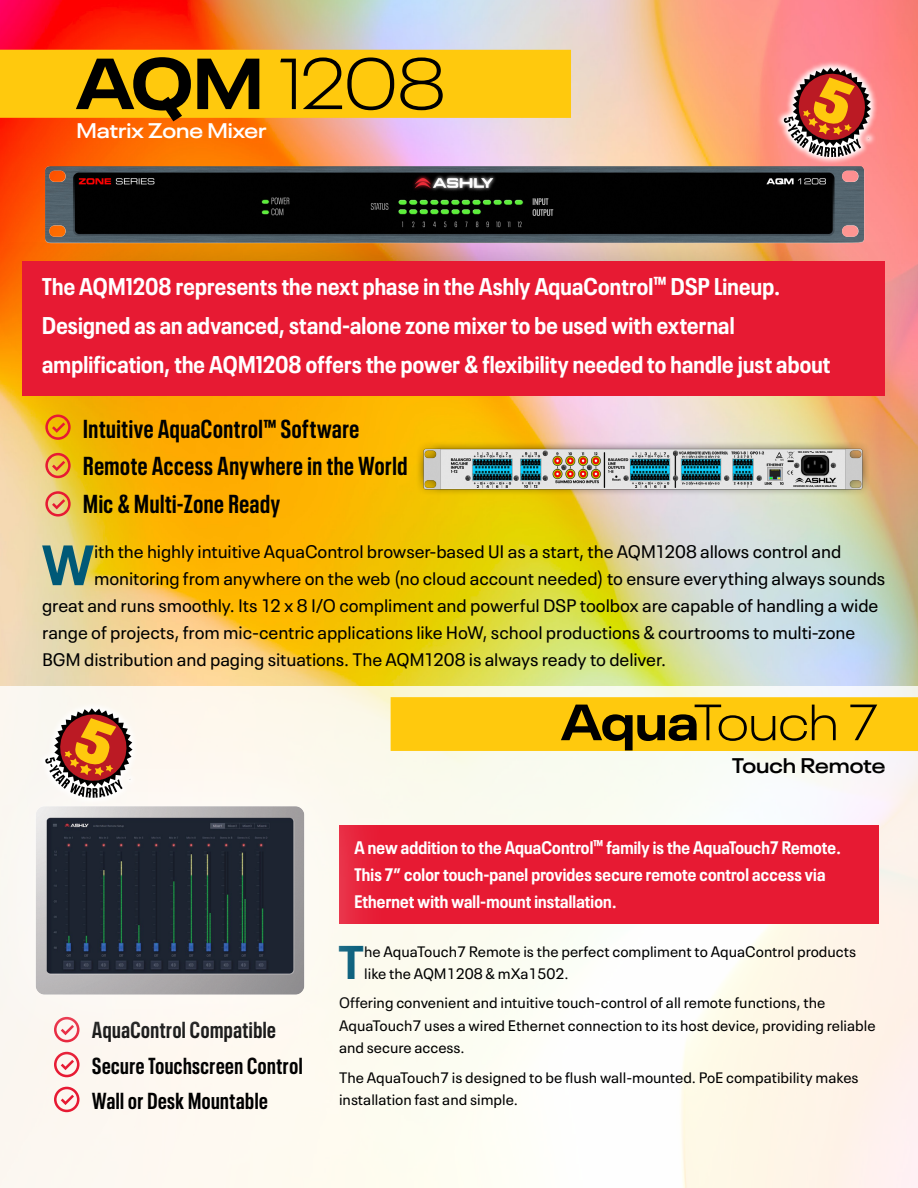
<style>
.page{position:relative;width:918px;height:1188px;background:#fff}
.page>*{position:absolute;margin:0;border:0;box-sizing:border-box;transform-origin:0 0}
.t1{font:300 expanded 71.4px "Neue Plak";color:#000}
.Body_Drop_Cap{font:700 56.25px "Neue Plak Text";color:#005977}
.t2{font:300 expanded 50.4px "Neue Plak";letter-spacing:-.01em;color:#000}
.Body_Drop_Cap-2{font:700 46.8px "Neue Plak Text";color:#005977}
.t3{font:700 condensed 25.8px "Neue Plak";letter-spacing:.025em;color:#000}
.t4{font:700 condensed 24px/39px "Neue Plak";letter-spacing:.01em;color:#fff}
.t5{font:700 condensed 22.95px "Neue Plak";letter-spacing:.025em;color:#000}
.t6{font:600 expanded 21px "Neue Plak";color:#fff}
.t7{font:600 expanded 21px "Neue Plak";letter-spacing:-.005em;color:#000}
.Body_Drop_Cap-3{font:18px "Neue Plak Text";letter-spacing:-.005em;color:#000}
.t8{font:700 condensed 18px/27px "Neue Plak";letter-spacing:.01em;color:#fff}
.Body_Drop_Cap-4{font:15px/22.5px "Neue Plak Text";color:#000}
.s1{font-weight:700}
.s2{font-size:25.8px}
.s3{font-size:19.8px}
</style>
<div class="page">
<img style="left:0;top:0;width:918px;height:686px">
<div style="left:0;top:686px;width:918px;height:502px;background:linear-gradient(to right,#fdfaf0,#fdf9f1)"></div>
<div style="left:0;top:50px;width:571px;height:68px;background:#ffc90d"></div>
<div style="left:391px;top:697px;width:527px;height:54px;background:#ffc90d"></div>
<svg style="left:45px;top:415px;width:26px;height:25px"></svg>
<svg style="left:45px;top:453px;width:26px;height:25px"></svg>
<svg style="left:45px;top:491px;width:26px;height:26px"></svg>
<svg style="left:54px;top:1087px;width:26px;height:25px"></svg>
<div style="left:339px;top:825px;width:540px;height:98px;background:#e71a33"></div>
<svg style="left:776px;top:60px;width:103px;height:8px"></svg>
<svg style="left:775px;top:68px;width:116px;height:104px;background:#d27b69"></svg>
<img style="left:45px;top:165px;width:819px;height:77px">
<img style="left:0;top:242px;width:884px;height:173px">
<img style="left:884px;top:242px;width:34px;height:173px">
<div style="left:23px;top:262px;width:862px;height:134px;background:#e71a33"></div>
<div style="left:892px;top:872px;width:26px;height:175px;background:#fef1e8"></div>
<div style="left:0;top:720px;width:390px;height:360px;background:#fff;opacity:.6"></div>
<img style="left:33px;top:792px;width:274px;height:217px">
<div style="left:415px;top:441px;width:455px;height:56px;background:#000;opacity:.5"></div>
<img style="left:422px;top:443px;width:442px;height:51px">
<div style="left:38px;top:701px;width:102px;height:105px;background:#fbf7ef"></div>
<svg style="left:36px;top:708px;width:117px;height:105px"></svg>
<p class="t1" style="left:76px;top:29px;width:372px"><span class="s1">AQM</span> 1208</p>
<p class="t6" style="left:76px;top:114px;width:192px">Matrix Zone Mixer</p>
<p class="t4" style="left:42px;top:265px;width:790px">The AQM1208 represents the next phase in the Ashly AquaControl<span class="s2">™</span> DSP Lineup.<br>Designed as an advanced, stand-alone zone mixer to be used with external amplification, the AQM1208 offers the power &amp; flexibility needed to handle just about</p>
<p class="t3" style="left:83px;top:410px;width:278px">Intuitive AquaControl™ Software</p>
<p class="t3" style="left:83px;top:448px;width:326px">Remote Access Anywhere in the World</p>
<p class="t3" style="left:83px;top:485px;width:198px">Mic &amp; Multi-Zone Ready</p>
<p class="Body_Drop_Cap" style="left:42px;top:519px;width:54px">W</p>
<p class="Body_Drop_Cap-3" style="left:94px;top:537px;width:749px">ith the highly intuitive AquaControl browser-based UI as a start, the AQM1208 allows control and</p>
<p class="Body_Drop_Cap-3" style="left:94px;top:564px;width:793px">monitoring from anywhere on the web (no cloud account needed) to ensure everything always sounds</p>
<p class="Body_Drop_Cap-3" style="left:42px;top:591px;width:838px">great and runs smoothly. Its 12 x 8 I/O compliment and powerful DSP toolbox are capable of handling a wide</p>
<p class="Body_Drop_Cap-3" style="left:42px;top:618px;width:815px">range of projects, from mic-centric applications like HoW, school productions &amp; courtrooms to multi-zone</p>
<p class="Body_Drop_Cap-3" style="left:42px;top:645px;width:625px">BGM distribution and paging situations. The AQM1208 is always ready to deliver.</p>
<p class="t2" style="left:561px;top:684px;width:318px"><span class="s1">Aqua</span>Touch 7</p>
<p class="t5" style="left:92px;top:1013px;width:185px">AquaControl Compatible</p>
<p class="t5" style="left:92px;top:1049px;width:212px">Secure Touchscreen Control</p>
<p class="t5" style="left:92px;top:1085px;width:177px">Wall or Desk Mountable</p>
<p class="t7" style="left:732px;top:749px;width:154px">Touch Remote</p>
<p class="t8" style="left:354px;top:832px;width:488px">A new addition to the AquaControl<span class="s3">™</span> family is the AquaTouch7 Remote.<br>This 7” color touch-panel provides secure remote control access via<br>Ethernet with wall-mount installation.</p>
<p class="Body_Drop_Cap-2" style="left:338px;top:924px;width:28px">T</p>
<p class="Body_Drop_Cap-4" style="left:364px;top:938px;width:493px">he AquaTouch7 Remote is the perfect compliment to AquaControl products like the AQM1208 &amp; mXa1502.</p>
<p class="Body_Drop_Cap-4" style="left:339px;top:990px;width:538px">Offering convenient and intuitive touch-control of all remote functions, the<br>AquaTouch7 uses a wired Ethernet connection to its host device, providing reliable and secure access.</p>
<p class="Body_Drop_Cap-4" style="left:339px;top:1064px;width:521px">The AquaTouch7 is designed to be flush wall-mounted. PoE compatibility makes installation fast and simple.</p>
</div>
